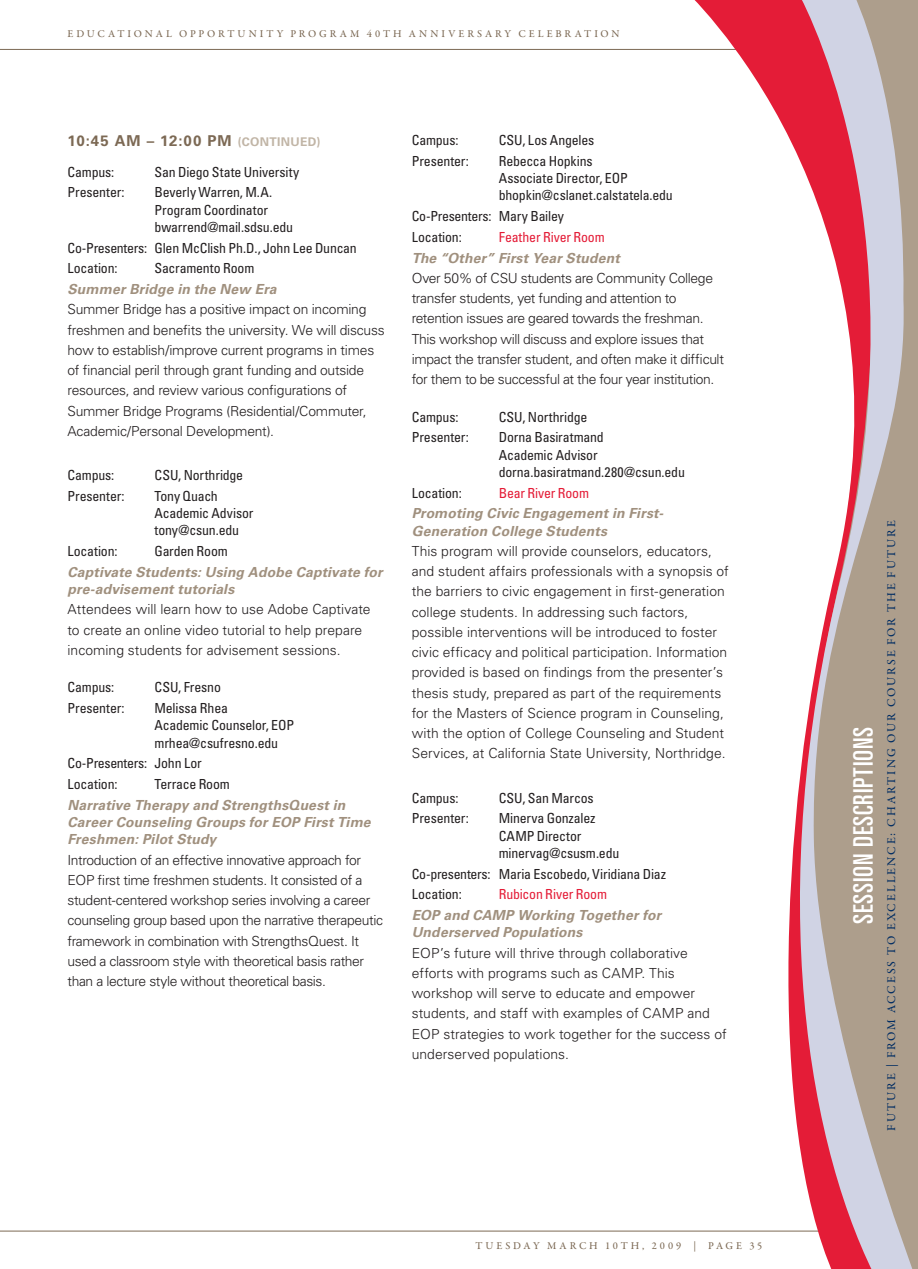
<style>
.page{position:relative;width:918px;height:1269px;background:#fff}
.page>*{position:absolute;margin:0;border:0;box-sizing:border-box;transform-origin:0 0}
.body_text{font:ultra-condensed 27px "Univers LT Std";letter-spacing:.03em;color:#fff}
.Times_for_Session_De{font:700 15px "Univers LT Std";letter-spacing:.07em;color:#7c6954}
.body_text-2{font:300 13.8px/20.2px "Univers LT Std";letter-spacing:-.01em;color:#231f20}
.body_text_presentors{font:condensed 13.8px/17.2px "Univers LT Std";letter-spacing:-.015em;color:#231f20}
.body_text-3{font:300 13.8px/20.2px "Univers LT Std";letter-spacing:-.03em;color:#231f20}
.Subhead_Session_titl{font:italic 700 13.8px/17.2px "Univers LT Std";letter-spacing:.015em;color:#a0907e}
.body_text_presentors-2{font:condensed 13.8px "Univers LT Std";letter-spacing:-.01em;color:#e41c37}
.body_text-4{font:500 12px "Garamond Premr Pro";letter-spacing:.155em;color:#002c62}
.body_text-5{font:500 10.5px "Garamond Premr Pro";letter-spacing:.275em;color:#7c6954}
.s1{font-size:12px;color:#c1b5a6}
</style>
<div class="page">
<hr style="left:0;top:1231px;width:918px;height:1px;background:#7c6954">
<hr style="left:0;top:49px;width:918px;height:1px;background:#7c6954">
<svg style="left:683px;top:0;width:79px;height:1232px"></svg>
<svg style="left:762px;top:0;width:156px;height:1269px"></svg>
<p class="body_text-5" style="left:68px;top:27px;width:554px">EDUCATIONAL OPPORTUNITY PROGRAM 40TH ANNIV ERSARY CELEBRATION</p>
<p class="Times_for_Session_De" style="left:68px;top:132px;width:254px">10:45 AM – 12:00 PM <span class="s1">(CONTINUED)</span></p>
<p class="body_text_presentors" style="left:68px;top:163px;width:48px">Campus:</p>
<p class="body_text_presentors" style="left:154px;top:163px;width:146px">San Diego State University</p>
<p class="body_text_presentors" style="left:68px;top:184px;width:59px">Presenter:</p>
<p class="body_text_presentors" style="left:154px;top:184px;width:140px">Beverly Warren, M.A.<br>Program Coordinator bwarrend@mail.sdsu.edu</p>
<p class="body_text_presentors" style="left:68px;top:239px;width:291px">Co-Presenters: Glen McClish Ph.D., John Lee Duncan</p>
<p class="body_text_presentors" style="left:68px;top:260px;width:52px">Location:</p>
<p class="body_text_presentors" style="left:154px;top:260px;width:101px">Sacramento Room</p>
<p class="Subhead_Session_titl" style="left:68px;top:281px;width:211px">Summer Bridge in the New Era</p>
<p class="body_text-2" style="left:68px;top:299px;width:319px">Summer Bridge has a positive impact on incoming freshmen and benefits the university. We will discuss how to establish/improve current programs in times of financial peril through grant funding and outside resources, and review various configurations of Summer Bridge Programs (Residential/Commuter, Academic/Personal Development).</p>
<p class="body_text_presentors" style="left:68px;top:466px;width:48px">Campus:</p>
<p class="body_text_presentors" style="left:154px;top:466px;width:90px">CSU, Northridge</p>
<p class="body_text_presentors" style="left:68px;top:487px;width:59px">Presenter:</p>
<p class="body_text_presentors" style="left:154px;top:487px;width:100px">Tony Quach<br>Academic Advisor tony@csun.edu</p>
<p class="body_text_presentors" style="left:68px;top:542px;width:52px">Location:</p>
<p class="body_text_presentors" style="left:154px;top:542px;width:75px">Garden Room</p>
<p class="Subhead_Session_titl" style="left:68px;top:564px;width:316px">Captivate Students: Using Adobe Captivate for pre-advisement tutorials</p>
<p class="body_text-2" style="left:68px;top:599px;width:305px">Attendees will learn how to use Adobe Captivate to create an online video tutorial to help prepare incoming students for advisement sessions.</p>
<p class="body_text_presentors" style="left:68px;top:679px;width:48px">Campus:</p>
<p class="body_text_presentors" style="left:154px;top:679px;width:68px">CSU, Fresno</p>
<p class="body_text_presentors" style="left:68px;top:699px;width:59px">Presenter:</p>
<p class="body_text_presentors" style="left:154px;top:699px;width:141px">Melissa Rhea<br>Academic Counselor, EOP mrhea@csufresno.edu</p>
<p class="body_text_presentors" style="left:68px;top:755px;width:136px">Co-Presenters: John Lor</p>
<p class="body_text_presentors" style="left:68px;top:775px;width:52px">Location:</p>
<p class="body_text_presentors" style="left:154px;top:775px;width:77px">Terrace Room</p>
<p class="Subhead_Session_titl" style="left:68px;top:797px;width:305px">Narrative Therapy and StrengthsQuest in<br>Career Counseling Groups for EOP First Time<br>Freshmen: Pilot Study</p>
<p class="body_text-3" style="left:68px;top:850px;width:317px">Introduction of an effective innovative approach for EOP first time freshmen students. It consisted of a student-centered workshop series involving a career counseling group based upon the narrative therapeutic framework in combination with StrengthsQuest. It used a classroom style with theoretical basis rather than a lecture style without theoretical basis.</p>
<p class="body_text_presentors" style="left:412px;top:131px;width:48px">Campus:</p>
<p class="body_text_presentors" style="left:499px;top:131px;width:97px">CSU, Los Angeles</p>
<p class="body_text_presentors" style="left:412px;top:152px;width:59px">Presenter:</p>
<p class="body_text_presentors" style="left:499px;top:152px;width:176px">Rebecca Hopkins<br>Associate Director, EOP bhopkin@cslanet.calstatela.edu</p>
<p class="body_text_presentors" style="left:412px;top:207px;width:154px">Co-Presenters: Mary Bailey</p>
<p class="body_text_presentors" style="left:412px;top:228px;width:52px">Location:</p>
<p class="body_text_presentors-2" style="left:499px;top:228px;width:107px">Feather River Room</p>
<p class="Subhead_Session_titl" style="left:412px;top:249px;width:210px">The “Other” First Year Student</p>
<p class="body_text-3" style="left:412px;top:268px;width:314px">Over 50% of CSU students are Community College transfer students, yet funding and attention to retention issues are geared towards the freshman.<br>This workshop will discuss and explore issues that impact the transfer student, and often make it difficult for them to be successful at the four year institution.</p>
<p class="body_text_presentors" style="left:412px;top:408px;width:48px">Campus:</p>
<p class="body_text_presentors" style="left:499px;top:408px;width:90px">CSU, Northridge</p>
<p class="body_text_presentors" style="left:412px;top:429px;width:59px">Presenter:</p>
<p class="body_text_presentors" style="left:499px;top:429px;width:188px">Dorna Basiratmand<br>Academic Advisor dorna.basiratmand.280@csun.edu</p>
<p class="body_text_presentors" style="left:412px;top:484px;width:52px">Location:</p>
<p class="body_text_presentors-2" style="left:499px;top:484px;width:92px">Bear River Room</p>
<p class="Subhead_Session_titl" style="left:412px;top:505px;width:253px">Promoting Civic Engagement in First-<br>Generation College Students</p>
<p class="body_text-2" style="left:412px;top:541px;width:319px">This program will provide counselors, educators, and student affairs professionals with a synopsis of the barriers to civic engagement in first-generation college students. In addressing such factors, possible interventions will be introduced to foster civic efficacy and political participation. Information provided is based on findings from the presenter’s thesis study, prepared as part of the requirements for the Masters of Science program in Counseling, with the option of College Counseling and Student Services, at California State University, Northridge.</p>
<p class="body_text_presentors" style="left:412px;top:789px;width:48px">Campus:</p>
<p class="body_text_presentors" style="left:499px;top:789px;width:96px">CSU, San Marcos</p>
<p class="body_text_presentors" style="left:412px;top:810px;width:59px">Presenter:</p>
<p class="body_text_presentors" style="left:499px;top:810px;width:122px">Minerva Gonzalez<br>CAMP Director minervag@csusm.edu</p>
<p class="body_text_presentors" style="left:412px;top:865px;width:256px">Co-presenters: Maria Escobedo, Viridiana Diaz</p>
<p class="body_text_presentors" style="left:412px;top:886px;width:52px">Location:</p>
<p class="body_text_presentors-2" style="left:499px;top:886px;width:110px">Rubicon River Room</p>
<p class="Subhead_Session_titl" style="left:412px;top:907px;width:251px">EOP and CAMP Working Together for<br>Underserved Populations</p>
<p class="body_text-2" style="left:412px;top:943px;width:316px">EOP’s future will thrive through collaborative efforts with programs such as CAMP. This workshop will serve to educate and empower students, and staff with examples of CAMP and EOP strategies to work together for the success of underserved populations.</p>
<p class="body_text-5" style="left:475px;top:1239px;width:11px">TUESDA</p>
<p class="body_text-5" style="left:533px;top:1239px;width:37px">Y M ARC</p>
<p class="body_text-5" style="left:589px;top:1239px;width:174px">H 10TH, 2009 | PAGE 35</p>
<p class="body_text" style="left:848px;top:924px;width:198px;rotate:-90deg">SESSION DESCRIPTIONS</p>
<p class="body_text-4" style="left:884px;top:1131px;width:613px;rotate:-90deg">FUTURE | FROM ACCESS TO EXCELLENCE: CHARTING OUR COURSE FOR THE FUTURE</p>
</div>
